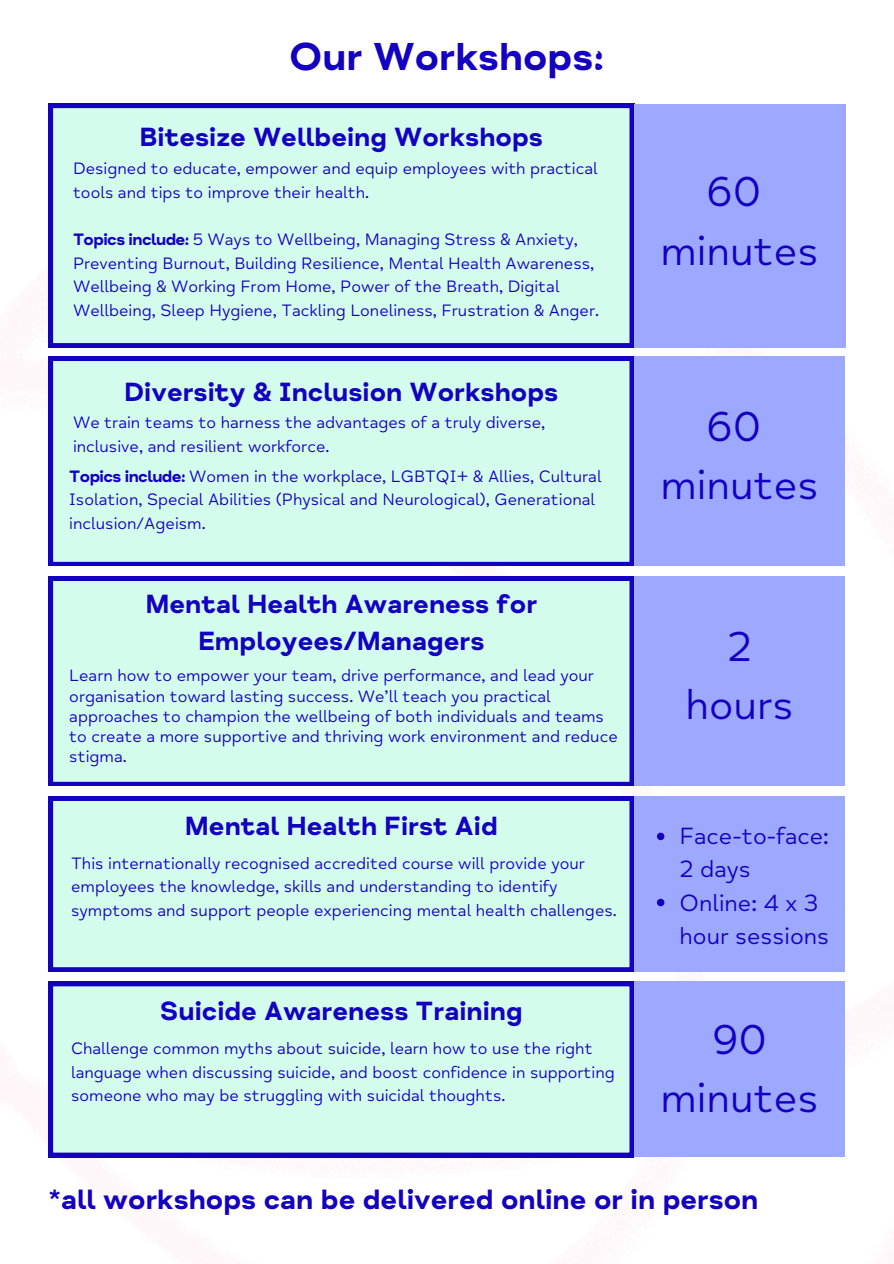
<style>
.page{position:relative;width:894px;height:1264px;background:#fff}
.page>*{position:absolute;margin:0;border:0;box-sizing:border-box;transform-origin:0 0}
.t1{font:42.45px/58.7px "Mind Meridian";color:#1300c1;text-align:center}
.t2{font:39.9px "Mind Meridian Display";color:#1300c1}
.t3{font:28.65px "Mind Meridian Display";color:#1300c1}
.t4{font:27px/37.3px "Mind Meridian Display";color:#1300c1;text-align:center}
.t5{font:24px/33px "Mind Meridian";color:#1300c1}
.t6{font:16.95px/23.4px "Mind Meridian";color:#1300c1}
.s1{font-family:"Mind Meridian Display"}
</style>
<div class="page">
<img style="left:48px;top:103px;width:798px;height:1055px">
<div style="left:49px;top:104px;width:584px;height:243px;background:#d4fced"></div>
<div style="left:633px;top:104px;width:211px;height:243px;background:#9da8ff"></div>
<div style="left:49px;top:356px;width:584px;height:210px;background:#d4fced"></div>
<div style="left:633px;top:356px;width:211px;height:210px;background:#9da8ff"></div>
<div style="left:49px;top:576px;width:584px;height:209px;background:#d4fced"></div>
<div style="left:633px;top:576px;width:211px;height:210px;background:#9da8ff"></div>
<div style="left:49px;top:796px;width:584px;height:175px;background:#d4fced"></div>
<div style="left:633px;top:796px;width:211px;height:175px;background:#9da8ff"></div>
<svg style="left:657px;top:832px;width:7px;height:8px"></svg>
<svg style="left:657px;top:898px;width:7px;height:8px"></svg>
<svg style="left:49px;top:981px;width:584px;height:176px;background:#c6eaea"></svg>
<div style="left:633px;top:981px;width:211px;height:176px;background:#9da8ff"></div>
<h2 class="t2" style="left:289px;top:32px;width:316px">Our Workshops:</h2>
<h3 class="t4" style="left:139px;top:119px;width:405px">Bitesize Wellbeing Workshops</h3>
<p class="t6" style="left:73px;top:157px;width:526px">Designed to educate, empower and equip employees with practical tools and tips to improve their health.</p>
<p class="t6" style="left:73px;top:228px;width:527px"><span class="s1">Topics include:</span> 5 Ways to Wellbeing, Managing Stress &amp; Anxiety, Preventing Burnout, Building Resilience, Mental Health Awareness, Wellbeing &amp; Working From Home, Power of the Breath, Digital Wellbeing, Sleep Hygiene, Tackling Loneliness, Frustration &amp; Anger.</p>
<h3 class="t4" style="left:124px;top:373px;width:435px">Diversity &amp; Inclusion Workshops</h3>
<p class="t6" style="left:73px;top:411px;width:473px">We train teams to harness the advantages of a truly diverse, inclusive, and resilient workforce.</p>
<p class="t6" style="left:69px;top:465px;width:533px"><span class="s1">Topics include:</span> Women in the workplace, LGBTQI+ &amp; Allies, Cultural<br>Isolation, Special Abilities (Physical and Neurological), Generational inclusion/Ageism.</p>
<h3 class="t4" style="left:145px;top:585px;width:393px">Mental Health Awareness for<br>Employees/Managers</h3>
<p class="t6" style="left:69px;top:665px;width:550px;line-height:20.2px">Learn how to empower your team, drive performance, and lead your organisation toward lasting success. We’ll teach you practical approaches to champion the wellbeing of both individuals and teams to create a more supportive and thriving work environment and reduce stigma.</p>
<h3 class="t4" style="left:185px;top:807px;width:314px">Mental Health First Aid</h3>
<p class="t6" style="left:71px;top:851px;width:547px">This internationally recognised accredited course will provide your employees the knowledge, skills and understanding to identify symptoms and support people experiencing mental health challenges.</p>
<h3 class="t4" style="left:160px;top:993px;width:364px">Suicide Awareness Training</h3>
<p class="t6" style="left:71px;top:1037px;width:545px">Challenge common myths about suicide, learn how to use the right language when discussing suicide, and boost confidence in supporting someone who may be struggling with suicidal thoughts.</p>
<h1 class="t1" style="left:660px;top:163px;width:160px">60 minutes</h1>
<h1 class="t1" style="left:660px;top:398px;width:160px">60 minutes</h1>
<h1 class="t1" style="left:685px;top:617px;width:110px">2 hours</h1>
<h3 class="t5" style="left:679px;top:820px;width:151px">Face-to-face:<br>2 days<br>Online: 4 x 3 hour sessions</h3>
<h1 class="t1" style="left:660px;top:1010px;width:160px">90 minutes</h1>
<h3 class="t3" style="left:49px;top:1182px;width:711px">*all workshops can be delivered online or in person</h3>
</div>
